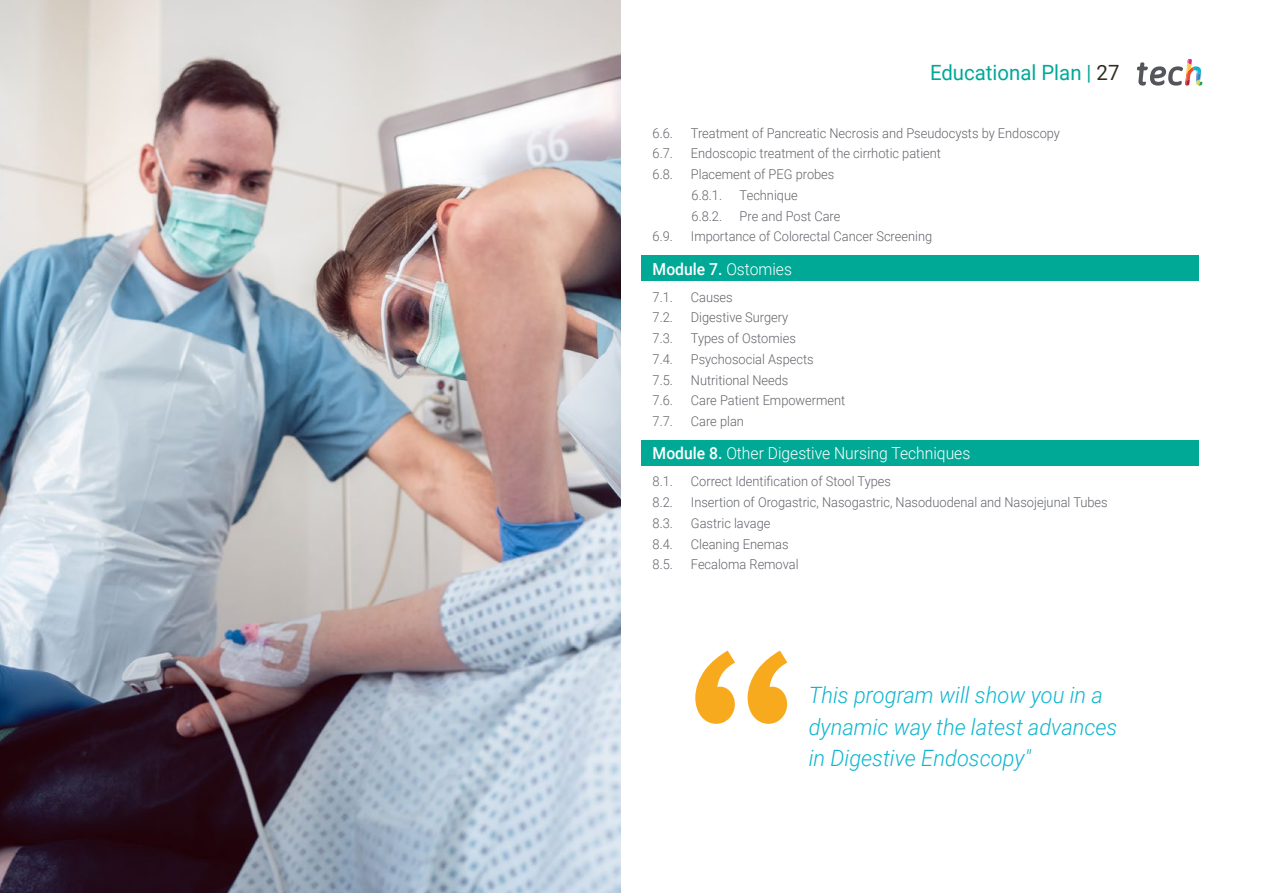
<style>
.page{position:relative;width:1263px;height:893px;background:#fff}
.page>*{position:absolute;margin:0;border:0;box-sizing:border-box;transform-origin:0 0}
.t1{font:italic 300 22.5px/31.5px "Roboto";color:#0fb6cf}
.t2{font:21px "Roboto";color:#00a996}
.t3{font:300 16.5px "Roboto";color:#fff;scale:.95 1}
.t4{font:500 16.5px "Roboto";color:#fff;scale:.95 1}
.t5{font:300 13.5px/20.7px "Roboto";color:#61646a;scale:.95 1}
.s1{color:#312e20}
.s2{font-weight:300}
.s3{font-weight:500}
</style>
<div class="page">
<svg style="left:1137px;top:59px;width:65px;height:27px"></svg>
<div style="left:642px;top:256px;width:557px;height:25px;background:#00a996"></div>
<div style="left:642px;top:441px;width:557px;height:25px;background:#00a996"></div>
<svg style="left:695px;top:651px;width:92px;height:73px"></svg>
<img style="left:0;top:0;width:621px;height:893px">
<h2 class="t2" style="left:930px;top:57px;width:191px">Educational Plan | <span class="s1">27</span></h2>
<p class="t5" style="left:653px;top:122px;width:23px">6.6.</p>
<p class="t5" style="left:691px;top:122px;width:390px">Treatment of Pancreatic Necrosis and Pseudocysts by Endoscopy</p>
<p class="t5" style="left:653px;top:143px;width:23px">6.7.</p>
<p class="t5" style="left:691px;top:143px;width:265px">Endoscopic treatment of the cirrhotic patient</p>
<p class="t5" style="left:653px;top:163px;width:23px">6.8.</p>
<p class="t5" style="left:691px;top:163px;width:153px">Placement of PEG probes<br>6.8.1.</p>
<p class="t5" style="left:740px;top:184px;width:63px">Technique</p>
<p class="t5" style="left:692px;top:205px;width:34px">6.8.2.</p>
<p class="t5" style="left:740px;top:205px;width:108px">Pre and Post Care</p>
<p class="t5" style="left:653px;top:226px;width:23px">6.9.</p>
<p class="t5" style="left:691px;top:226px;width:255px">Importance of Colorectal Cancer Screening</p>
<p class="t4" style="left:653px;top:257px;width:148px">Module 7. <span class="s2">Ostomies</span></p>
<p class="t5" style="left:653px;top:286px;width:23px">7.1.</p>
<p class="t5" style="left:691px;top:286px;width:46px">Causes</p>
<p class="t5" style="left:653px;top:307px;width:23px">7.2.</p>
<p class="t5" style="left:691px;top:307px;width:104px">Digestive Surgery</p>
<p class="t5" style="left:653px;top:327px;width:23px">7.3.</p>
<p class="t5" style="left:691px;top:327px;width:112px">Types of Ostomies</p>
<p class="t5" style="left:653px;top:348px;width:23px">7.4.</p>
<p class="t5" style="left:691px;top:348px;width:131px">Psychosocial Aspects</p>
<p class="t5" style="left:653px;top:369px;width:23px">7.5.</p>
<p class="t5" style="left:691px;top:369px;width:104px">Nutritional Needs</p>
<p class="t5" style="left:653px;top:390px;width:23px">7.6.</p>
<p class="t5" style="left:691px;top:390px;width:164px">Care Patient Empowerment</p>
<p class="t5" style="left:653px;top:410px;width:23px">7.7.</p>
<p class="t5" style="left:691px;top:410px;width:57px">Care plan</p>
<p class="t3" style="left:653px;top:442px;width:336px"><span class="s3">Module 8.</span> Other Digestive Nursing Techniques</p>
<p class="t5" style="left:653px;top:471px;width:23px">8.1.</p>
<p class="t5" style="left:691px;top:471px;width:212px">Correct Identification of Stool Types</p>
<p class="t5" style="left:653px;top:492px;width:23px">8.2.</p>
<p class="t5" style="left:691px;top:492px;width:440px">Insertion of Orogastric, Nasogastric, Nasoduodenal and Nasojejunal Tubes</p>
<p class="t5" style="left:653px;top:512px;width:23px">8.3.</p>
<p class="t5" style="left:691px;top:512px;width:85px">Gastric lavage</p>
<p class="t5" style="left:653px;top:533px;width:23px">8.4.</p>
<p class="t5" style="left:691px;top:533px;width:104px">Cleaning Enemas</p>
<p class="t5" style="left:653px;top:554px;width:23px">8.5.</p>
<p class="t5" style="left:691px;top:554px;width:115px">Fecaloma Removal</p>
<h1 class="t1" style="left:809px;top:679px;width:310px">This program will show you in a dynamic way the latest advances in Digestive Endoscopy"</h1>
</div>
